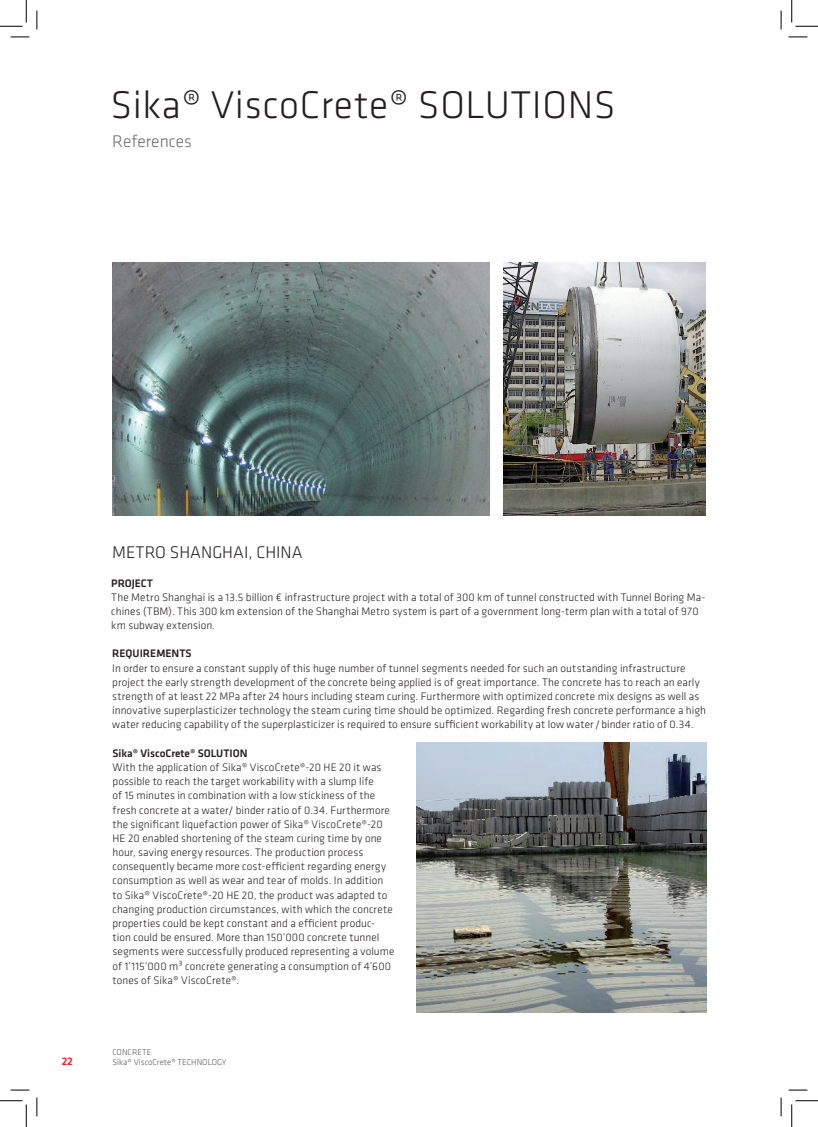
<style>
.page{position:relative;width:818px;height:1127px;background:#fff}
.page>*{position:absolute;margin:0;border:0;box-sizing:border-box;transform-origin:0 0}
.SI_Klavica_HL1{font:300 40px "Klavika";letter-spacing:.015em;color:#231f20}
.SI_Klavica_HL2{font:300 17.5px "Klavika";color:#231f20}
.SI_Klavica_Subline{font:300 17.5px "Klavika";color:#6c6d70}
.SI_Klavika_copy{font:300 11.25px/14.1px "Klavika";letter-spacing:.01em;color:#231f20}
.SI_Klavica_HL4{font:500 11.25px "Klavika";color:#231f20}
.SI_Klavica_BACK_HL4{font:500 11.25px "Klavika";color:#231f20}
.t1{font:500 11.25px "Klavika";color:#ee1d23}
.t2{font:300 8.75px/10.5px "Klavika";color:#57585a}
</style>
<div class="page">
<img style="left:416px;top:742px;width:290px;height:269px">
<img style="left:503px;top:262px;width:203px;height:253px">
<img style="left:113px;top:262px;width:376px;height:253px">
<svg style="left:11px;top:36px;width:18px;height:2px"></svg>
<svg style="left:788px;top:36px;width:19px;height:2px"></svg>
<svg style="left:11px;top:1089px;width:18px;height:1px"></svg>
<svg style="left:788px;top:1089px;width:19px;height:1px"></svg>
<svg style="left:36px;top:11px;width:2px;height:18px"></svg>
<svg style="left:36px;top:1097px;width:2px;height:18px"></svg>
<svg style="left:780px;top:11px;width:2px;height:18px"></svg>
<svg style="left:780px;top:1097px;width:2px;height:18px"></svg>
<svg style="left:0;top:0;width:27px;height:27px"></svg>
<svg style="left:0;top:1100px;width:27px;height:26px"></svg>
<svg style="left:791px;top:0;width:27px;height:27px"></svg>
<svg style="left:791px;top:1100px;width:27px;height:26px"></svg>
<p class="SI_Klavica_HL1" style="left:110px;top:81px;width:507px">Sika® ViscoCrete® SOLUTIONS</p>
<p class="SI_Klavica_Subline" style="left:112px;top:130px;width:81px">References</p>
<p class="SI_Klavica_HL2" style="left:112px;top:541px;width:192px">METRO SHANGHAI, CHINA</p>
<p class="SI_Klavica_HL4" style="left:111px;top:575px;width:43px">PROJECT</p>
<p class="SI_Klavika_copy" style="left:111px;top:589px;width:596px">The Metro Shanghai is a 13.5 billion € infrastructure project with a total of 300 km of tunnel constructed with Tunnel Boring Ma&shy;chines (TBM). This 300 km extension of the Shanghai Metro system is part of a government long-term plan with a total of 970 km subway extension.</p>
<p class="SI_Klavica_BACK_HL4" style="left:112px;top:646px;width:81px">REQUIREMENTS</p>
<p class="SI_Klavika_copy" style="left:112px;top:660px;width:595px">In order to ensure a constant supply of this huge number of tunnel segments needed for such an outstanding infrastructure project the early strength development of the concrete being applied is of great importance. The concrete has to reach an early strength of at least 22 MPa after 24 hours including steam curing. Furthermore with optimized concrete mix designs as well as innovative superplasticizer technology the steam curing time should be optimized. Regarding fresh concrete performance a high water reducing capability of the superplasticizer is required to ensure sufficient workability at low water /binder ratio of 0.34.</p>
<p class="SI_Klavica_HL4" style="left:112px;top:745px;width:137px">Sika® ViscoCrete® SOLUTION</p>
<p class="SI_Klavika_copy" style="left:112px;top:759px;width:283px">With the application of Sika® ViscoCrete®-20 HE 20 it was possible to reach the target workability with a slump life<br>of 15 minutes in combination with a low stickiness of the fresh concrete at a water/ binder ratio of 0.34. Furthermore the significant liquefaction power of Sika® ViscoCrete®-20<br>HE 20 enabled shortening of the steam curing time by one hour, saving energy resources. The production process consequently became more cost-efficient regarding energy consumption as well as wear and tear of molds. In addition to Sika® ViscoCrete®-20 HE 20, the product was adapted to changing production circumstances, with which the concrete properties could be kept constant and a efficient produc&shy;tion could be ensured. More than 150’000 concrete tunnel segments were successfully produced representing a volume of 1’115’000 m³ concrete generating a consumption of 4’600 tones of Sika® ViscoCrete®.</p>
<p class="t1" style="left:62px;top:1053px;width:13px">22</p>
<p class="t2" style="left:112px;top:1046px;width:116px">CONCRETE<br>Sika® ViscoCrete® TECHNOLOGY</p>
</div>
